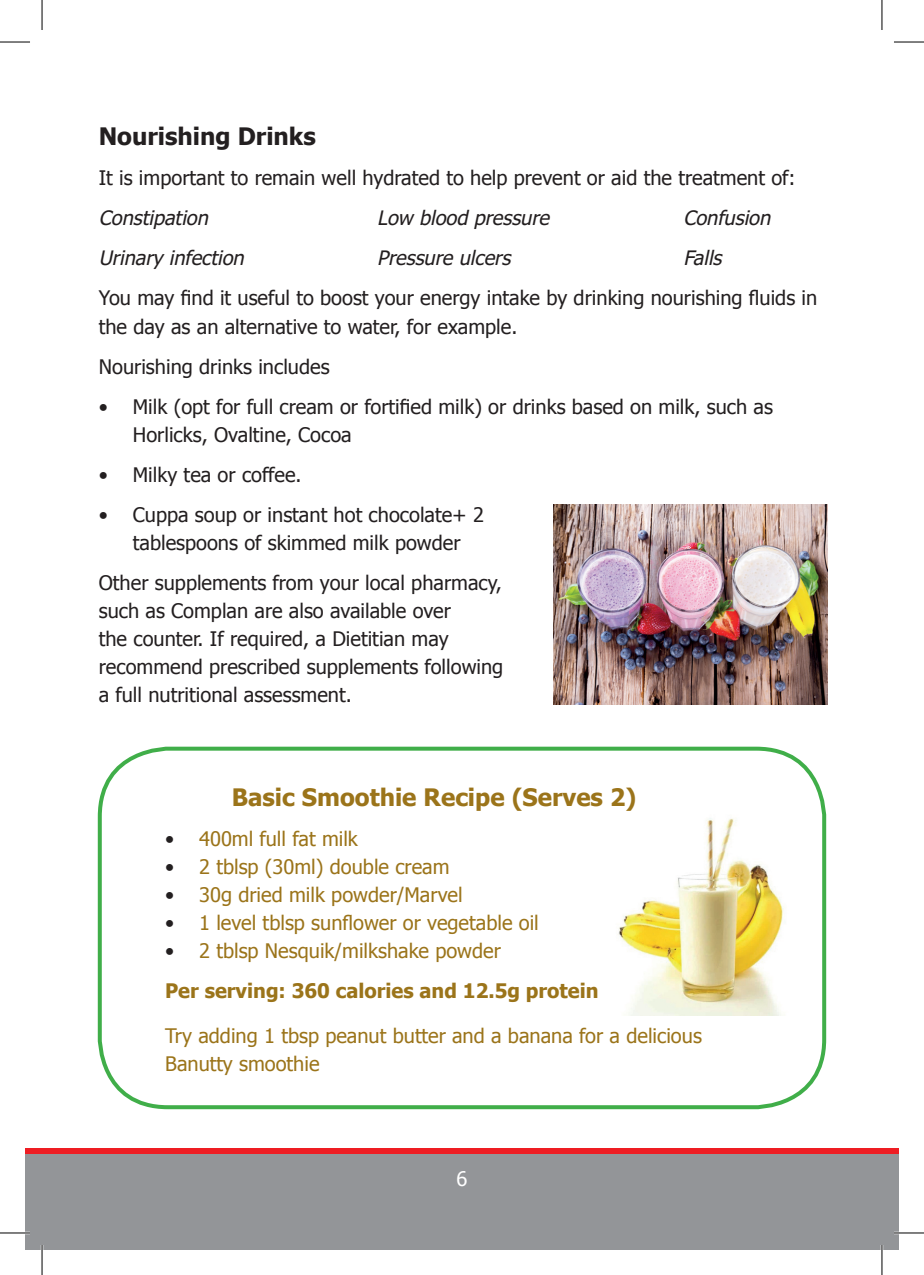
<style>
.page{position:relative;width:924px;height:1275px;background:#fff}
.page>*{position:absolute;margin:0;border:0;box-sizing:border-box;transform-origin:0 0}
.t1{font:700 24px "Tahoma";color:#9b741a}
.t2{font:700 24px "Tahoma";color:#231f20}
.t3{font:20px/28px "Tahoma";color:#231f20}
.t4{font:20px/28px "Tahoma";color:#9b741a}
.t5{font:italic 20px "Tahoma Faux";color:#231f20}
.t6{font:700 20px/39.4px "Tahoma";color:#9b741a}
.t7{font:20px "Tahoma";color:#fff}
.s1{color:#231f20}
.s2{font-weight:400;color:#231f20}
.s3{font-weight:400}
</style>
<div class="page">
<div style="left:25px;top:1148px;width:873px;height:6px;background:#ee1d23"></div>
<div style="left:25px;top:1154px;width:873px;height:96px;background:#939598"></div>
<img style="left:618px;top:818px;width:166px;height:197px">
<img style="left:553px;top:504px;width:274px;height:200px">
<div style="left:98px;top:746px;width:727px;height:363px;border:4px solid #40ae49;border-radius:68px"></div>
<hr style="left:0;top:1231px;width:30px;height:3px;background:#fff">
<hr style="left:893px;top:1231px;width:30px;height:3px;background:#fff">
<hr style="left:41px;top:1245px;width:2px;height:30px;background:#fff">
<hr style="left:880px;top:1245px;width:2px;height:30px;background:#fff">
<hr style="left:0;top:42px;width:30px;height:1px;background:#000">
<hr style="left:893px;top:42px;width:30px;height:1px;background:#000">
<hr style="left:0;top:1232px;width:30px;height:1px;background:#000">
<hr style="left:893px;top:1232px;width:30px;height:1px;background:#000">
<hr style="left:42px;top:0;width:1px;height:30px;background:#000">
<hr style="left:42px;top:1245px;width:1px;height:30px;background:#000">
<hr style="left:881px;top:0;width:1px;height:30px;background:#000">
<hr style="left:881px;top:1245px;width:1px;height:30px;background:#000">
<p class="t2" style="left:99px;top:120px;width:218px">Nourishing Drinks</p>
<p class="t3" style="left:99px;top:163px;width:698px">It is important to remain well hydrated to help prevent or aid the treatment of:</p>
<p class="t5" style="left:99px;top:205px;width:111px">Constipation</p>
<p class="t5" style="left:377px;top:205px;width:173px">Low blood pressure</p>
<p class="t5" style="left:683px;top:205px;width:88px">Confusion</p>
<p class="t5" style="left:99px;top:245px;width:146px">Urinary infection</p>
<p class="t5" style="left:377px;top:245px;width:135px">Pressure ulcers</p>
<p class="t5" style="left:683px;top:245px;width:40px">Falls</p>
<p class="t3" style="left:99px;top:283px;width:719px">You may find it useful to boost your energy intake by drinking nourishing fluids in the day as an alternative to water, for example.</p>
<p class="t3" style="left:99px;top:351px;width:232px">Nourishing drinks includes</p>
<p class="t3" style="left:133px;top:391px;width:641px;text-indent:-34px">• Milk (opt for full cream or fortified milk) or drinks based on milk, such as<br>Horlicks, Ovaltine, Cocoa</p>
<p class="t3" style="left:99px;top:459px;width:204px">• Milky tea or coffee.</p>
<p class="t3" style="left:99px;top:499px;width:386px;text-align:center">• Cuppa soup or instant hot chocolate+ 2 tablespoons of skimmed milk powder</p>
<p class="t3" style="left:99px;top:567px;width:406px">Other supplements from your local pharmacy, such as Complan are also available over<br>the counter. If required, a Dietitian may recommend prescribed supplements following a full nutritional assessment.</p>
<p class="t1" style="left:231px;top:780px;width:406px">Basic Smoothie Recipe (Serves 2)</p>
<p class="t4" style="left:165px;top:824px;width:194px"><span class="s1">•</span> 400ml full fat milk</p>
<p class="t4" style="left:165px;top:852px;width:286px"><span class="s1">•</span> 2 tblsp (30ml) double cream</p>
<p class="t4" style="left:165px;top:880px;width:299px"><span class="s1">•</span> 30g dried milk powder/Marvel</p>
<p class="t4" style="left:165px;top:908px;width:375px"><span class="s1">•</span> 1 level tblsp sunflower or vegetable oil</p>
<p class="t6" style="left:165px;top:930px;width:435px"><span class="s2">•</span> <span class="s3">2 tblsp Nesquik/milkshake powder<br></span>Per serving: 360 calories and 12.5g protein</p>
<p class="t4" style="left:165px;top:1020px;width:538px">Try adding 1 tbsp peanut butter and a banana for a delicious<br>Banutty smoothie</p>
<p class="t7" style="left:456px;top:1165px;width:12px">6</p>
</div>
